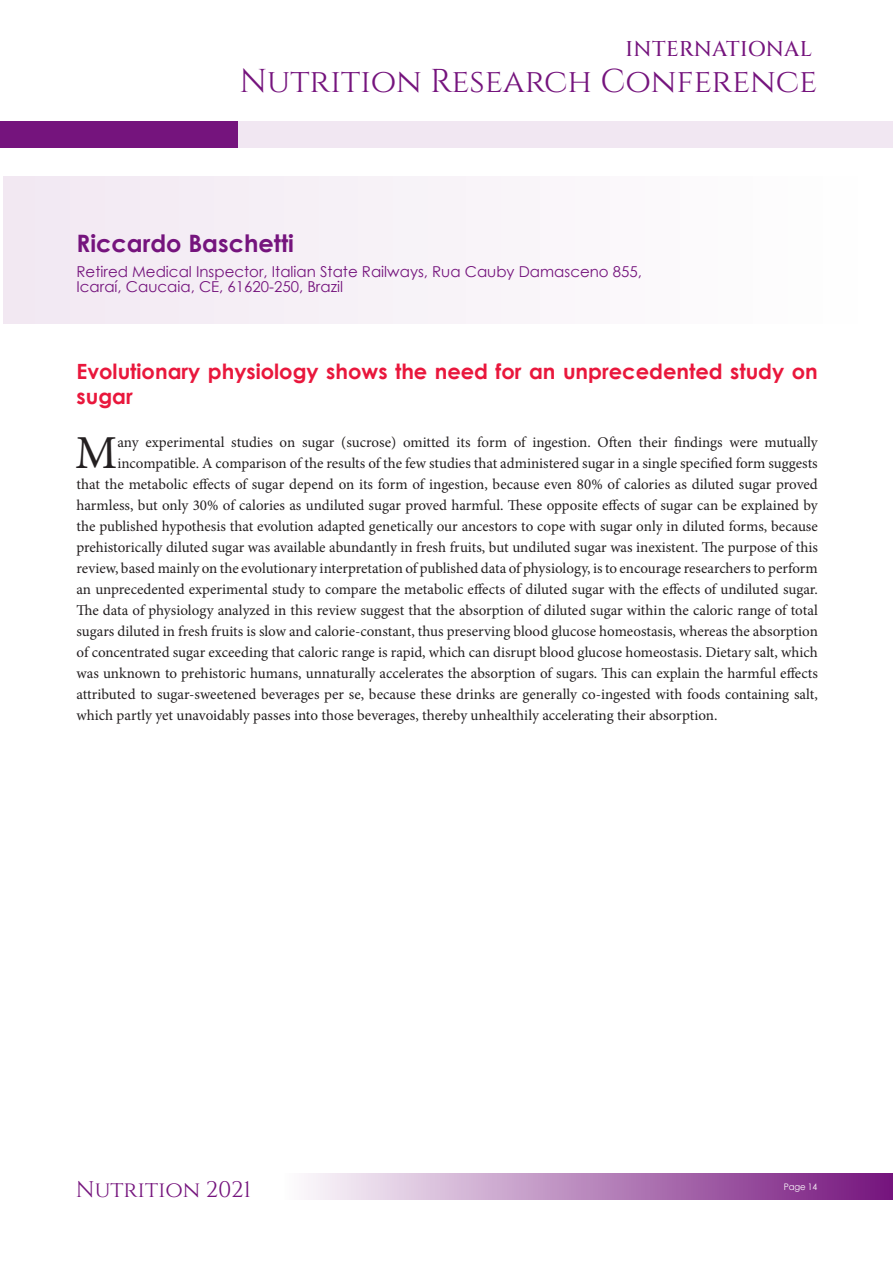
<style>
.page{position:relative;width:893px;height:1263px;background:#fff}
.page>*{position:absolute;margin:0;border:0;box-sizing:border-box;transform-origin:0 0}
.Abstract{font:47.25px "Minion Pro";color:#231f20}
.t1{font:33px "Cinzel";color:#75147d}
.Keynote_Title{font:700 24px "Century Gothic";color:#75147d}
.t2{font:22.5px "Cinzel";color:#75147d}
.t3{font:500 21.3px "Cinzel";letter-spacing:.01em;color:#75147d}
.Keynote_Title-2{font:700 21px/25.2px "Century Gothic";color:#e9173c}
.Abstract-2{font:15px "Minion Pro";color:#231f20}
.Keynote_Affiliation{font:15px/15px "Century Gothic";color:#75147d}
.t4{font:9px "Century Gothic";letter-spacing:-.01em;color:#fff;scale:.95 1}
</style>
<div class="page">
<div style="left:284px;top:1173px;width:609px;height:26px;background:linear-gradient(to right,#fefdfe,#75147d)"></div>
<div style="left:0;top:121px;width:893px;height:27px;background:#f1e7f2"></div>
<div style="left:0;top:121px;width:237px;height:27px;background:#75147d"></div>
<div style="left:3px;top:176px;width:890px;height:147px;background:#f8f3f8"></div>
<h3 class="t3" style="left:626px;top:35px;width:188px">INTERNATIONAL</h3>
<h2 class="t1" style="left:239px;top:60px;width:579px">Nutrition Research Conference</h2>
<p class="Keynote_Title" style="left:77px;top:225px;width:219px">Riccardo Baschetti</p>
<p class="Keynote_Affiliation" style="left:77px;top:264px;width:567px">Retired Medical Inspector, Italian State Railways, Rua Cauby Damasceno 855,<br>Icaraí, Caucaia, CE, 61620-250, Brazil</p>
<p class="Keynote_Title-2" style="left:77px;top:358px;width:743px">Evolutionary physiology shows the need for an unprecedented study on sugar</p>
<p class="Abstract" style="left:75px;top:421px;width:44px">M</p>
<p class="Abstract-2" style="left:117px;top:432px;width:702px">any experimental studies on sugar (sucrose) omitted its form of ingestion. Often their findings were mutually</p>
<p class="Abstract-2" style="left:117px;top:453px;width:702px">incompatible. A comparison of the results of the few studies that administered sugar in a single specified form suggests</p>
<p class="Abstract-2" style="left:77px;top:474px;width:743px">that the metabolic effects of sugar depend on its form of ingestion, because even 80% of calories as diluted sugar proved</p>
<p class="Abstract-2" style="left:77px;top:495px;width:743px">harmless, but only 30% of calories as undiluted sugar proved harmful. These opposite effects of sugar can be explained by</p>
<p class="Abstract-2" style="left:77px;top:516px;width:743px">the published hypothesis that evolution adapted genetically our ancestors to cope with sugar only in diluted forms, because</p>
<p class="Abstract-2" style="left:77px;top:537px;width:743px">prehistorically diluted sugar was available abundantly in fresh fruits, but undiluted sugar was inexistent. The purpose of this</p>
<p class="Abstract-2" style="left:77px;top:558px;width:743px">review, based mainly on the evolutionary interpretation of published data of physiology, is to encourage researchers to perform</p>
<p class="Abstract-2" style="left:77px;top:579px;width:743px">an unprecedented experimental study to compare the metabolic effects of diluted sugar with the effects of undiluted sugar.</p>
<p class="Abstract-2" style="left:77px;top:600px;width:743px">The data of physiology analyzed in this review suggest that the absorption of diluted sugar within the caloric range of total</p>
<p class="Abstract-2" style="left:77px;top:621px;width:743px">sugars diluted in fresh fruits is slow and calorie-constant, thus preserving blood glucose homeostasis, whereas the absorption</p>
<p class="Abstract-2" style="left:77px;top:642px;width:743px">of concentrated sugar exceeding that caloric range is rapid, which can disrupt blood glucose homeostasis. Dietary salt, which</p>
<p class="Abstract-2" style="left:77px;top:663px;width:743px">was unknown to prehistoric humans, unnaturally accelerates the absorption of sugars. This can explain the harmful effects</p>
<p class="Abstract-2" style="left:77px;top:684px;width:743px">attributed to sugar-sweetened beverages per se, because these drinks are generally co-ingested with foods containing salt,</p>
<p class="Abstract-2" style="left:77px;top:705px;width:642px">which partly yet unavoidably passes into those beverages, thereby unhealthily accelerating their absorption.</p>
<h3 class="t2" style="left:76px;top:1175px;width:177px">Nutrition 2021</h3>
<p class="t4" style="left:784px;top:1180px;width:37px">Page 14</p>
</div>
